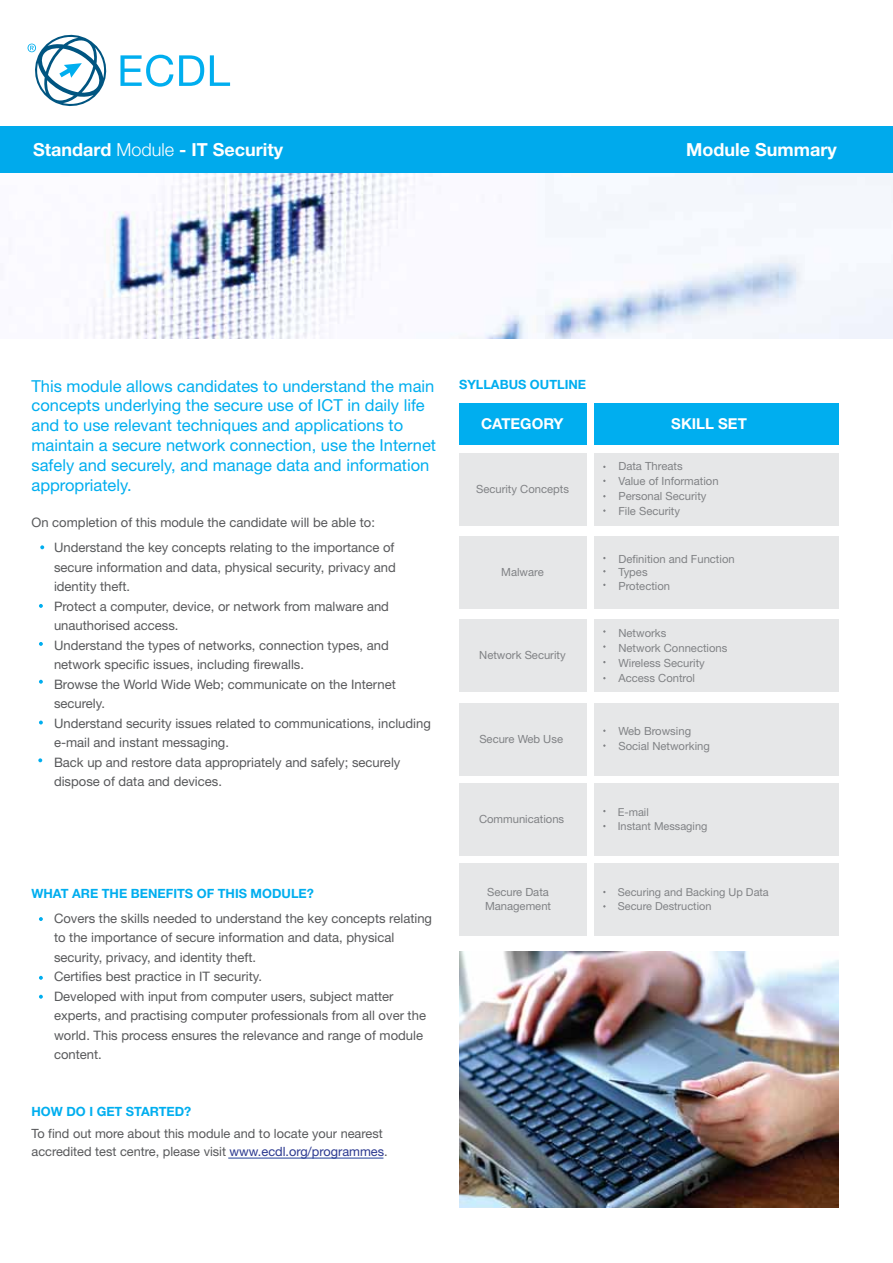
<style>
.page{position:relative;width:893px;height:1263px;background:#fff}
.page>*{position:absolute;margin:0;border:0;box-sizing:border-box;transform-origin:0 0}
.t1{font:700 18px "Helvetica Neue";color:#fff}
.t2{font:16.5px/19.8px "Helvetica Neue";color:#00aeef}
.t3{font:700 15px "Helvetica Neue";color:#fff}
.t4{font:13.05px/19.5px "Helvetica Neue";color:#58595b}
.t5{font:12.75px/18px "Helvetica Neue";color:#58595b}
.t6{font:700 12.75px "Helvetica Neue";color:#00aeef}
.t7{font:11.25px/15px "Helvetica Neue";color:#808285}
.t8{font:10.95px/14.2px "Helvetica Neue";color:#808285}
.s1{font-weight:300}
.s2{color:#2b3990}
</style>
<div class="page">
<div style="left:0;top:126px;width:893px;height:48px;background:#00aaec"></div>
<img style="left:78px;top:174px;width:815px;height:165px">
<div style="left:459px;top:403px;width:127px;height:42px;background:#00aeef"></div>
<div style="left:459px;top:453px;width:127px;height:72px;background:#e6e7e8"></div>
<div style="left:594px;top:453px;width:244px;height:72px;background:#e6e7e8"></div>
<div style="left:459px;top:536px;width:127px;height:73px;background:#e6e7e8"></div>
<div style="left:594px;top:536px;width:244px;height:73px;background:#e6e7e8"></div>
<div style="left:459px;top:619px;width:127px;height:73px;background:#e6e7e8"></div>
<div style="left:594px;top:619px;width:244px;height:73px;background:#e6e7e8"></div>
<div style="left:459px;top:703px;width:127px;height:72px;background:#e6e7e8"></div>
<div style="left:594px;top:703px;width:244px;height:72px;background:#e6e7e8"></div>
<div style="left:459px;top:783px;width:127px;height:73px;background:#e6e7e8"></div>
<div style="left:594px;top:783px;width:244px;height:73px;background:#e6e7e8"></div>
<div style="left:459px;top:863px;width:127px;height:73px;background:#e6e7e8"></div>
<div style="left:594px;top:863px;width:244px;height:73px;background:#e6e7e8"></div>
<div style="left:594px;top:403px;width:244px;height:42px;background:#00aeef"></div>
<svg style="left:39px;top:604px;width:4px;height:4px"></svg>
<svg style="left:40px;top:545px;width:4px;height:4px"></svg>
<svg style="left:39px;top:720px;width:4px;height:4px"></svg>
<svg style="left:39px;top:642px;width:4px;height:4px"></svg>
<svg style="left:38px;top:758px;width:4px;height:4px"></svg>
<svg style="left:39px;top:680px;width:4px;height:4px"></svg>
<svg style="left:39px;top:917px;width:4px;height:4px"></svg>
<svg style="left:39px;top:976px;width:4px;height:4px"></svg>
<svg style="left:39px;top:995px;width:4px;height:4px"></svg>
<hr style="left:228px;top:1158px;width:155px;height:1px;background:#21409a">
<img style="left:459px;top:952px;width:379px;height:255px">
<svg style="left:28px;top:34px;width:79px;height:73px"></svg>
<svg style="left:120px;top:55px;width:110px;height:32px"></svg>
<h1 class="t1" style="left:33px;top:139px;width:252px">Standard <span class="s1">Module</span> - IT Security</h1>
<h1 class="t1" style="left:686px;top:139px;width:152px">Module Summary</h1>
<p class="t2" style="left:32px;top:376px;width:406px">This module allows candidates to understand the main concepts underlying the secure use of ICT in daily life and to use relevant techniques and applications to maintain a secure network connection, use the Internet safely and securely, and manage data and information appropriately.</p>
<p class="t4" style="left:54px;top:509px;width:342px;line-height:25.5px;text-indent:-22px">On completion of this module the candidate will be able to:<br>Understand the key concepts relating to the importance of</p>
<p class="t4" style="left:54px;top:557px;width:378px">secure information and data, physical security, privacy and identity theft.<br>Protect a computer, device, or network from malware and unauthorised access.<br>Understand the types of networks, connection types, and network specific issues, including firewalls.<br>Browse the World Wide Web; communicate on the Internet securely.<br>Understand security issues related to communications, including e-mail and instant messaging.<br>Back up and restore data appropriately and safely; securely dispose of data and devices.</p>
<p class="t6" style="left:32px;top:886px;width:284px">WHAT ARE THE BENEFITS OF THIS MODULE?</p>
<p class="t4" style="left:54px;top:908px;width:380px">Covers the skills needed to understand the key concepts relating to the importance of secure information and data, physical security, privacy, and identity theft.<br>Certifies best practice in IT security.<br>Developed with input from computer users, subject matter experts, and practising computer professionals from all over the world. This process ensures the relevance and range of module content.</p>
<p class="t6" style="left:32px;top:1103px;width:161px">HOW DO I GET STARTED?</p>
<p class="t5" style="left:32px;top:1124px;width:358px">To find out more about this module and to locate your nearest accredited test centre, please visit <span class="s2">www.ecdl.org/programmes</span>.</p>
<p class="t6" style="left:459px;top:376px;width:129px">SYLLABUS OUTLINE</p>
<p class="t3" style="left:481px;top:414px;width:84px">CATEGORY</p>
<p class="t3" style="left:671px;top:414px;width:77px">SKILL SET</p>
<p class="t7" style="left:476px;top:481px;width:94px">Security Concepts</p>
<p class="t7" style="left:501px;top:564px;width:44px">Malware</p>
<p class="t7" style="left:479px;top:647px;width:88px">Network Security</p>
<p class="t7" style="left:479px;top:731px;width:85px">Secure Web Use</p>
<p class="t7" style="left:479px;top:811px;width:87px">Communications</p>
<p class="t7" style="left:485px;top:885px;width:68px;line-height:13.5px">Secure Data<br>Management</p>
<p class="t7" style="left:618px;top:459px;width:102px">Data Threats<br>Value of Information<br>Personal Security<br>File Security</p>
<p class="t7" style="left:618px;top:552px;width:118px;line-height:13.5px">Definition and Function<br>Types<br>Protection</p>
<p class="t7" style="left:618px;top:625px;width:110px">Networks<br>Network Connections<br>Wireless Security<br>Access Control</p>
<p class="t7" style="left:618px;top:724px;width:93px">Web Browsing<br>Social Networking</p>
<p class="t8" style="left:618px;top:805px;width:91px">E-mail<br>Instant Messaging</p>
<p class="t8" style="left:618px;top:885px;width:153px">Securing and Backing Up Data<br>Secure Destruction</p>
</div>
